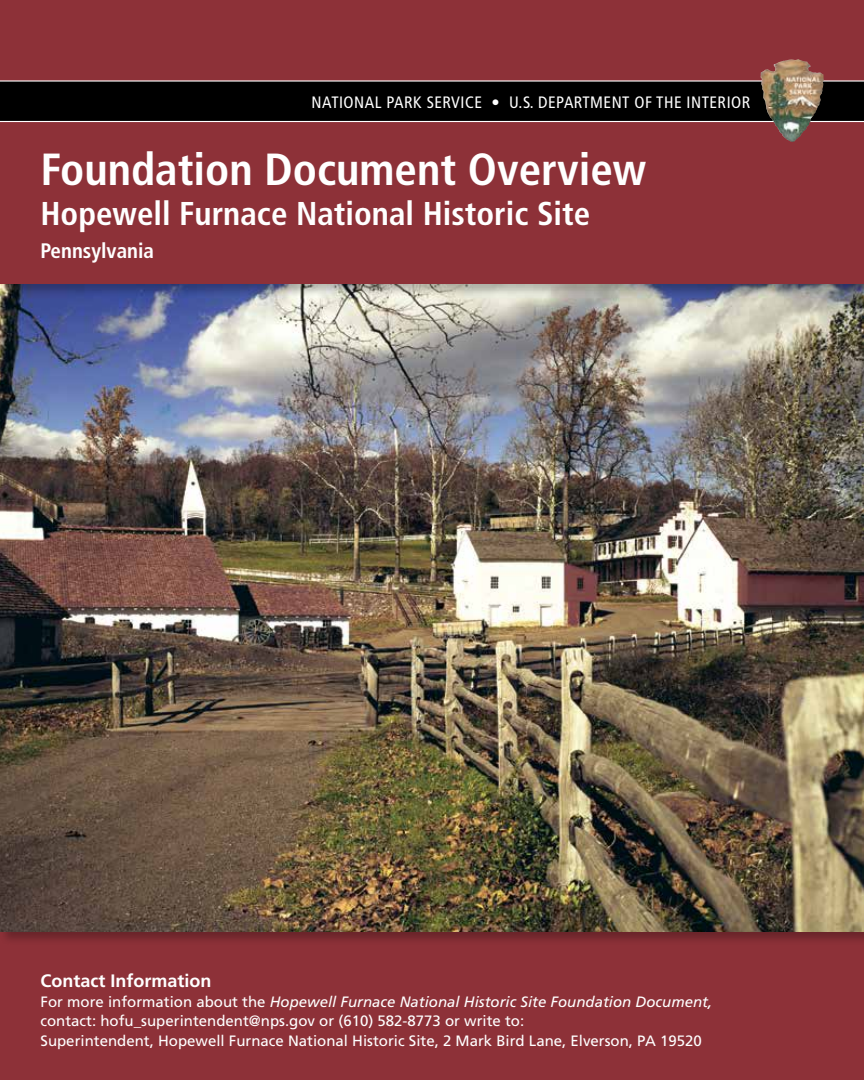
<style>
.page{position:relative;width:864px;height:1080px;background:#fff}
.page>*{position:absolute;margin:0;border:0;box-sizing:border-box;transform-origin:0 0}
.t1{font:700 condensed 45px "Frutiger LT Std";color:#fff}
.t2{font:700 condensed 33px "Frutiger LT Std";color:#fff}
.t3{font:700 condensed 21px "Frutiger LT Std";color:#fff}
.t4{font:700 18px "Frutiger LT Std";color:#fff}
.t5{font:condensed 16.5px "Frutiger LT Std";letter-spacing:.03em;color:#fff}
.t6{font:15px/19.5px "Frutiger LT Std";color:#fff}
.s1{font-style:italic}
</style>
<div class="page">
<div style="left:0;top:932px;width:864px;height:148px;background:#8d3138"></div>
<img style="left:0;top:297px;width:864px;height:635px">
<div style="left:0;top:0;width:864px;height:297px;background:#000;opacity:.25"></div>
<div style="left:0;top:0;width:864px;height:284px;background:#8d3138"></div>
<div style="left:0;top:81px;width:864px;height:41px;background:#000"></div>
<hr style="left:0;top:121px;width:864px;height:1px;background:#fff">
<hr style="left:0;top:80px;width:864px;height:2px;background:#fff">
<img style="left:761px;top:59px;width:43px;height:83px">
<p class="t5" style="left:312px;top:93px;width:440px">NATIONAL PARK SERVICE • U.S. DEPARTMENT OF THE INTERIOR</p>
<h1 class="t1" style="left:40px;top:143px;width:607px">Foundation Document Overview</h1>
<h2 class="t2" style="left:40px;top:194px;width:551px">Hopewell Furnace National Historic Site</h2>
<h3 class="t3" style="left:40px;top:238px;width:115px">Pennsylvania</h3>
<p class="t4" style="left:40px;top:970px;width:173px">Contact Information</p>
<p class="t6" style="left:40px;top:992px;width:673px">For more information about the <span class="s1">Hopewell Furnace National Historic Site Foundation Document, </span>contact: hofu_superintendent@nps.gov or (610) 582-8773 or write to:<br>Superintendent, Hopewell Furnace National Historic Site, 2 Mark Bird Lane, Elverson, PA 19520</p>
</div>
